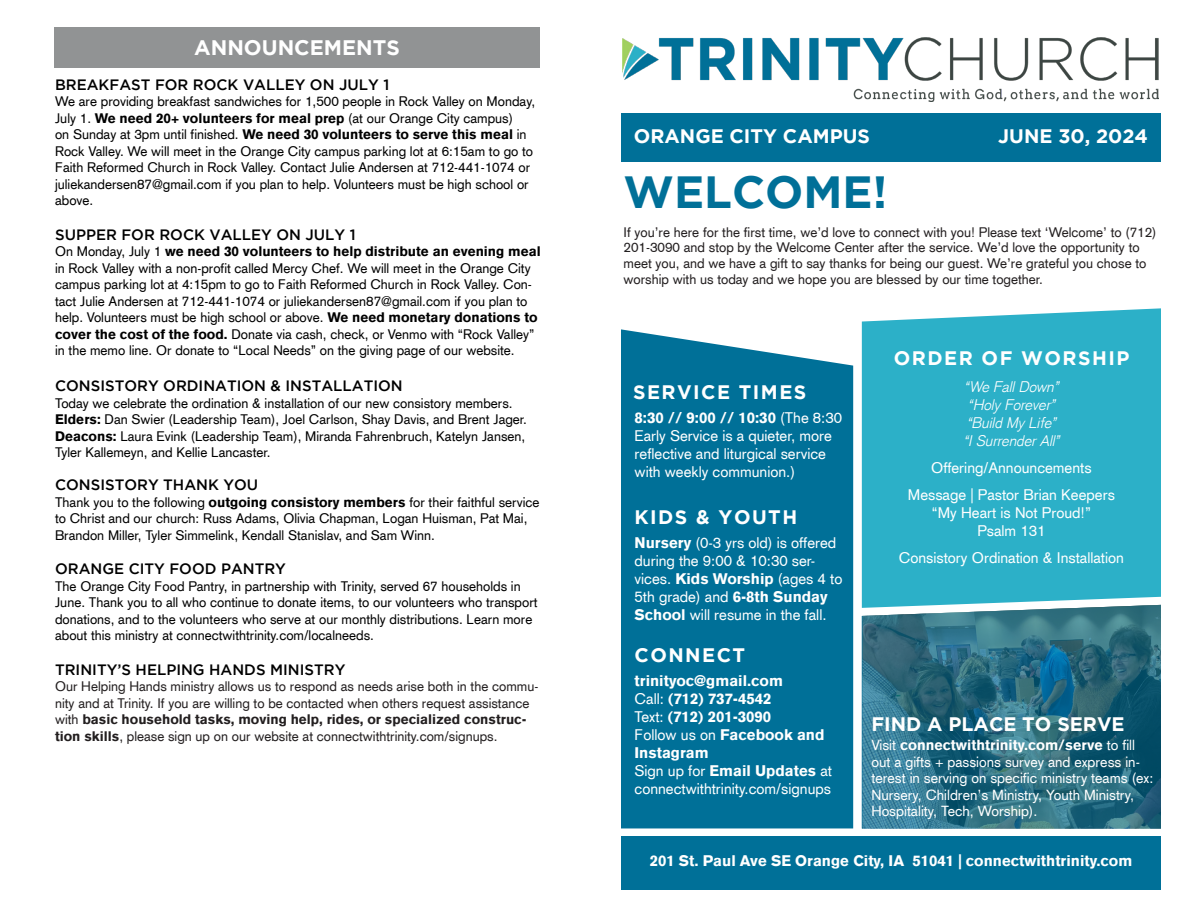
<style>
.page{position:relative;width:1188px;height:918px;background:#fff}
.page>*{position:absolute;margin:0;border:0;box-sizing:border-box;transform-origin:0 0}
.t1{font:700 45px "Gotham";color:#007098}
.t2{font:700 21px "Gotham";color:#fff}
.t3{font:700 19.5px "Gotham";color:#fff}
.t4{font:700 19.5px "Gotham";letter-spacing:.075em;color:#fff}
.t5{font:15px/18px "Akzidenz Grotesk CE";color:#fff}
.t6{font:900 15px "Akzidenz Grotesk CE";color:#fff}
.t7{font:500 15px "Gotham";color:#000}
.t8{font:italic 300 15px "Akzidenz Grotesk";color:#fff}
.t9{font:14.25px/16.5px "Akzidenz Grotesk CE";color:#fff}
.t10{font:13.5px/16.5px "Akzidenz Grotesk CE";color:#000}
.t11{font:13.5px/16.5px "Akzidenz Grotesk CE";color:#231f20}
.s1{font-weight:900}
.s2{font-weight:400}
</style>
<div class="page">
<div style="left:621px;top:329px;width:232px;height:499px;background:#007098"></div>
<svg style="left:862px;top:608px;width:299px;height:221px;background:#2d6e82"></svg>
<div style="left:862px;top:308px;width:299px;height:300px;background:#2cb0c8"></div>
<div style="left:54px;top:27px;width:486px;height:41px;background:#919394"></div>
<img style="left:622px;top:38px;width:536px;height:63px">
<div style="left:621px;top:113px;width:540px;height:49px;background:#007098"></div>
<div style="left:621px;top:836px;width:540px;height:54px;background:#007098"></div>
<p class="t2" style="left:194px;top:36px;width:207px">ANNOUNCEMENTS</p>
<p class="t7" style="left:55px;top:76px;width:336px">BREAKFAST FOR ROCK VALLEY ON JULY 1</p>
<p class="t10" style="left:55px;top:93px;width:482px">We are providing breakfast sandwiches for 1,500 people in Rock Valley on Monday, July 1. <span class="s1">We need 20+ volunteers for meal prep</span> (at our Orange City campus)<br>on Sunday at 3pm until finished. <span class="s1">We need 30 volunteers to serve this meal</span> in Rock Valley. We will meet in the Orange City campus parking lot at 6:15am to go to Faith Reformed Church in Rock Valley. Contact Julie Andersen at 712-441-1074 or</p>
<p class="t10" style="left:55px;top:176px;width:475px">juliekandersen87@gmail.com if you plan to help. Volunteers must be high school or above.</p>
<p class="t7" style="left:55px;top:226px;width:302px">SUPPER FOR ROCK VALLEY ON JULY 1</p>
<p class="t10" style="left:55px;top:243px;width:487px">On Monday, July 1 <span class="s1">we need 30 volunteers to help distribute an evening meal </span>in Rock Valley with a non-profit called Mercy Chef. We will meet in the Orange City campus parking lot at 4:15pm to go to Faith Reformed Church in Rock Valley. Con&shy;tact Julie Andersen at 712-441-1074 or juliekandersen87@gmail.com if you plan to help. Volunteers must be high school or above. <span class="s1">We need monetary donations to cover the cost of the food.</span> Donate via cash, check, or Venmo with “Rock Valley” in the memo line. Or donate to “Local Needs” on the giving page of our website.</p>
<p class="t7" style="left:55px;top:377px;width:349px">CONSISTORY ORDINATION &amp; INSTALLATION</p>
<p class="t10" style="left:55px;top:395px;width:459px">Today we celebrate the ordination &amp; installation of our new consistory members.</p>
<p class="t10" style="left:55px;top:411px;width:473px"><span class="s1">Elders:</span> Dan Swier (Leadership Team), Joel Carlson, Shay Davis, and Brent Jager.</p>
<p class="t10" style="left:55px;top:428px;width:472px"><span class="s1">Deacons:</span> Laura Evink (Leadership Team), Miranda Fahrenbruch, Katelyn Jansen,<br>Tyler Kallemeyn, and Kellie Lancaster.</p>
<p class="t7" style="left:55px;top:476px;width:205px">CONSISTORY THANK YOU</p>
<p class="t10" style="left:55px;top:494px;width:486px">Thank you to the following <span class="s1">outgoing consistory members</span> for their faithful service to Christ and our church: Russ Adams, Olivia Chapman, Logan Huisman, Pat Mai,<br>Brandon Miller, Tyler Simmelink, Kendall Stanislav, and Sam Winn.</p>
<p class="t7" style="left:55px;top:560px;width:232px">ORANGE CITY FOOD PANTRY</p>
<p class="t10" style="left:55px;top:578px;width:484px">The Orange City Food Pantry, in partnership with Trinity, served 67 households in June. Thank you to all who continue to donate items, to our volunteers who transport donations, and to the volunteers who serve at our monthly distributions. Learn more about this ministry at connectwithtrinity.com/localneeds.</p>
<p class="t7" style="left:55px;top:661px;width:292px">TRINITY’S HELPING HANDS MINISTRY</p>
<p class="t11" style="left:55px;top:678px;width:485px">Our Helping Hands ministry allows us to respond as needs arise both in the commu&shy;nity and at Trinity. If you are willing to be contacted when others request assistance with <span class="s1">basic household tasks, moving help, rides, or specialized construc&shy;tion skills</span>, please sign up on our website at connectwithtrinity.com/signups.</p>
<p class="t3" style="left:634px;top:125px;width:238px">ORANGE CITY CAMPUS</p>
<p class="t3" style="left:998px;top:125px;width:151px">JUNE 30, 2024</p>
<p class="t1" style="left:624px;top:166px;width:265px">WELCOME!</p>
<p class="t11" style="left:624px;top:224px;width:534px;line-height:15.8px">If you’re here for the first time, we’d love to connect with you! Please text ‘Welcome’ to (712)<br>201-3090 and stop by the Welcome Center after the service. We’d love the opportunity to meet you, and we have a gift to say thanks for being our guest. We’re grateful you chose to worship with us today and we hope you are blessed by our time together.</p>
<p class="t4" style="left:633px;top:381px;width:175px">SERVICE TIMES</p>
<p class="t5" style="left:635px;top:409px;width:209px"><span class="s1">8:30 // 9:00 // 10:30</span> (The 8:30<br>Early Service is a quieter, more reflective and liturgical service with weekly communion.)</p>
<p class="t4" style="left:635px;top:506px;width:164px">KIDS &amp; YOUTH</p>
<p class="t5" style="left:635px;top:533px;width:209px"><span class="s1">Nursery</span> (0-3 yrs old) is offered during the 9:00 &amp; 10:30 ser&shy;vices. <span class="s1">Kids Worship</span> (ages 4 to<br>5th grade) and <span class="s1">6-8th Sunday<br>School</span> will resume in the fall.</p>
<p class="t4" style="left:635px;top:644px;width:112px">CONNECT</p>
<p class="t6" style="left:635px;top:671px;width:150px">trinityoc@gmail.com</p>
<p class="t6" style="left:635px;top:689px;width:139px"><span class="s2">Call:</span> (712) 737-4542</p>
<p class="t6" style="left:635px;top:707px;width:138px"><span class="s2">Text:</span> (712) 201-3090</p>
<p class="t6" style="left:635px;top:725px;width:192px"><span class="s2">Follow us on</span> Facebook and</p>
<p class="t6" style="left:635px;top:743px;width:76px">Instagram</p>
<p class="t6" style="left:635px;top:761px;width:199px"><span class="s2">Sign up for</span> Email Updates <span class="s2">at</span></p>
<p class="t5" style="left:635px;top:780px;width:198px">connectwithtrinity.com/signups</p>
<p class="t4" style="left:894px;top:347px;width:237px">ORDER OF WORSHIP</p>
<p class="t8" style="left:964px;top:378px;width:96px">“We Fall Down”</p>
<p class="t8" style="left:968px;top:396px;width:88px">“Holy Forever”</p>
<p class="t8" style="left:967px;top:414px;width:91px">“Build My Life”</p>
<p class="t8" style="left:963px;top:432px;width:97px">“I Surrender All”</p>
<p class="t5" style="left:931px;top:458px;width:162px">Offering/Announcements</p>
<p class="t5" style="left:908px;top:485px;width:208px">Message | Pastor Brian Keepers</p>
<p class="t5" style="left:932px;top:503px;width:160px">“My Heart is Not Proud!”</p>
<p class="t5" style="left:977px;top:521px;width:70px">Psalm 131</p>
<p class="t5" style="left:899px;top:548px;width:227px">Consistory Ordination &amp; Installation</p>
<p class="t3" style="left:871px;top:713px;width:255px">FIND A PLACE TO SERVE</p>
<p class="t9" style="left:871px;top:737px;width:283px">Visit <span class="s1">connectwithtrinity.com/serve</span> to fill out a gifts + passions survey and express in&shy;terest in serving on specific ministry teams (ex:<br>Nursery, Children’s Ministry, Youth Ministry, Hospitality, Tech, Worship).</p>
<p class="t6" style="left:650px;top:851px;width:484px">201 St. Paul Ave SE Orange City, IA 51041 | connectwithtrinity.com</p>
</div>
